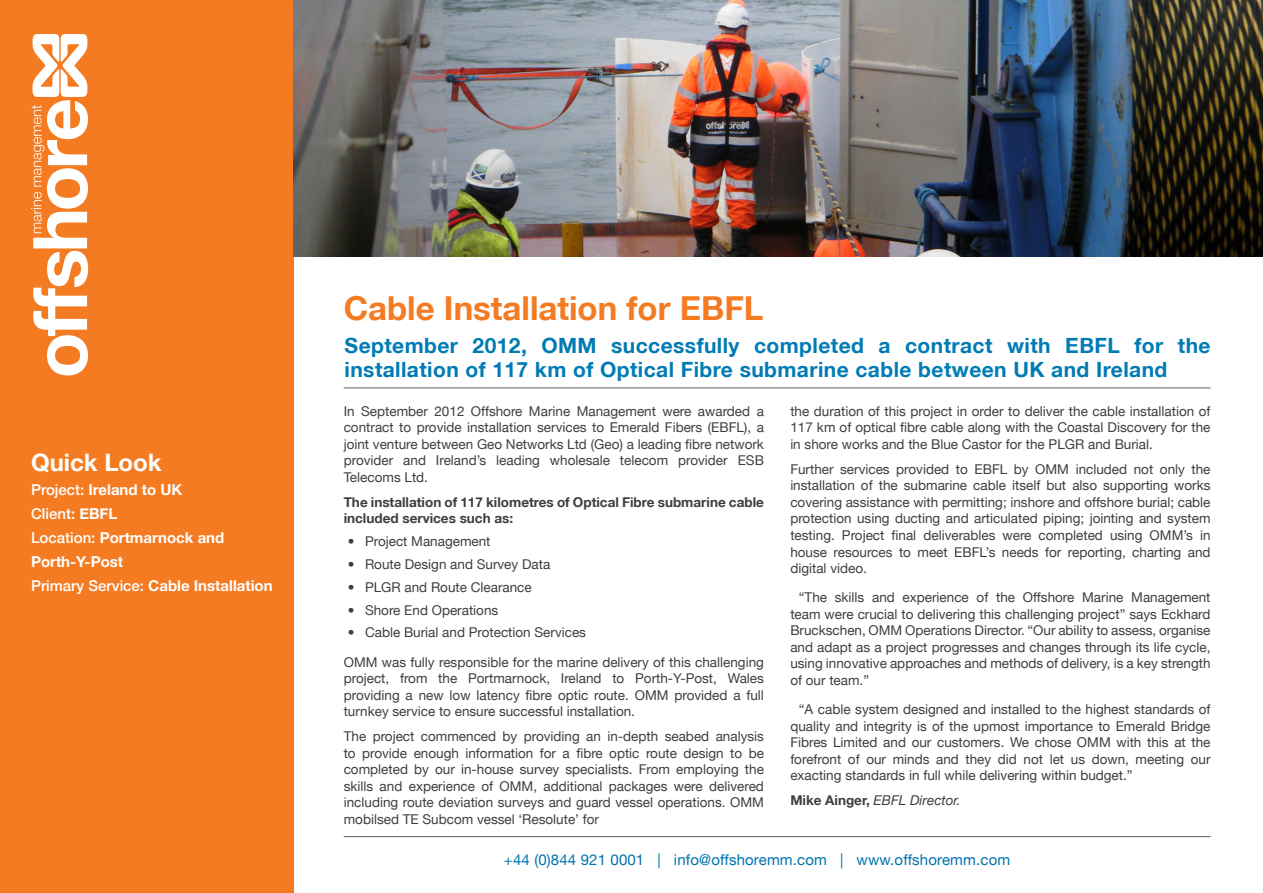
<style>
.page{position:relative;width:1263px;height:893px;background:#fff}
.page>*{position:absolute;margin:0;border:0;box-sizing:border-box;transform-origin:0 0}
.t1{font:700 33px "Helvetica Neue LT";color:#f47b21}
.t2{font:700 24px "Helvetica Neue";color:#fff}
.SUB_H2{font:700 21px/24px "Helvetica Neue LT";letter-spacing:.02em;color:#007bb4}
.t3{font:700 15px "Helvetica Neue";color:#fff}
.t4{font:15px "Helvetica Neue LT";letter-spacing:.01em;color:#0073ae}
.t5{font:500 15px "Helvetica Neue";color:#fff}
.Body{font:13.5px/16.5px "Helvetica Neue LT";color:#3e3e3f;text-align:justify}
.body_speech{font:13.5px/16.5px "Helvetica Neue LT";color:#3e3e3f;text-align:justify}
.Body-2{font:700 13.5px/16.5px "Helvetica Neue LT";color:#3e3e3f}
.Body-3{font:italic 13.5px "Helvetica Neue LT";color:#3e3e3f}
.s1{font-weight:500}
.s2{font-weight:700}
.s3{font-weight:700;font-style:normal}
</style>
<div class="page">
<div style="left:0;top:0;width:293px;height:893px;background:#f47b21"></div>
<svg style="left:31px;top:34px;width:57px;height:341px"></svg>
<hr style="left:344px;top:387px;width:866px;height:1px;background:#6c6d70">
<hr style="left:344px;top:836px;width:866px;height:1px;background:#6c6d70">
<img style="left:293px;top:0;width:970px;height:257px">
<p class="t2" style="left:31px;top:444px;width:132px">Quick Look</p>
<p class="t3" style="left:31px;top:478px;width:153px"><span class="s1">Project:</span> Ireland to UK</p>
<p class="t5" style="left:31px;top:502px;width:88px">Client: <span class="s2">EBFL</span></p>
<p class="t3" style="left:31px;top:526px;width:195px"><span class="s1">Location:</span> Portmarnock and</p>
<p class="t3" style="left:31px;top:550px;width:94px">Porth-Y-Post</p>
<p class="t3" style="left:31px;top:574px;width:243px"><span class="s1">Primary Service:</span> Cable Installation</p>
<h1 class="t1" style="left:344px;top:288px;width:421px">Cable Installation for EBFL</h1>
<p class="SUB_H2" style="left:345px;top:333px;width:867px">September 2012, OMM successfully completed a contract with EBFL for the installation of 117 km of Optical Fibre submarine cable between UK and Ireland</p>
<p class="Body" style="left:790px;top:403px;width:422px">the duration of this project in order to deliver the cable installation of 117 km of optical fibre cable along with the Coastal Discovery for the in shore works and the Blue Castor for the PLGR and Burial.</p>
<p class="Body" style="left:790px;top:461px;width:422px">Further services provided to EBFL by OMM included not only the installation of the submarine cable itself but also supporting works covering assistance with permitting; inshore and offshore burial; cable protection using ducting and articulated piping; jointing and system testing. Project final deliverables were completed using OMM’s in house resources to meet EBFL’s needs for reporting, charting and digital video.</p>
<p class="body_speech" style="left:790px;top:589px;width:422px;text-indent:9px">“The skills and experience of the Offshore Marine Management team were crucial to delivering this challenging project” says Eckhard Bruckschen, OMM Operations Director. “Our ability to assess, organise and adapt as a project progresses and changes through its life cycle, using innovative approaches and methods of delivery, is a key strength of our team.”</p>
<p class="body_speech" style="left:790px;top:701px;width:422px;text-indent:9px">“A cable system designed and installed to the highest standards of quality and integrity is of the upmost importance to Emerald Bridge Fibres Limited and our customers. We chose OMM with this at the forefront of our minds and they did not let us down, meeting our exacting standards in full while delivering within budget.”</p>
<p class="Body-3" style="left:790px;top:792px;width:172px"><span class="s3">Mike Ainger,</span> EBFL Director.</p>
<p class="Body" style="left:344px;top:403px;width:422px">In September 2012 Offshore Marine Management were awarded a contract to provide installation services to Emerald Fibers (EBFL), a joint venture between Geo Networks Ltd (Geo) a leading fibre network provider and Ireland’s leading wholesale telecom provider ESB Telecoms Ltd.</p>
<p class="Body-2" style="left:344px;top:494px;width:422px">The installation of 117 kilometres of Optical Fibre submarine cable included services such as:</p>
<p class="Body" style="left:348px;top:533px;width:144px">• Project Management</p>
<p class="Body" style="left:348px;top:556px;width:204px">• Route Design and Survey Data</p>
<p class="Body" style="left:348px;top:578px;width:185px">• PLGR and Route Clearance</p>
<p class="Body" style="left:348px;top:601px;width:152px">• Shore End Operations</p>
<p class="Body" style="left:348px;top:624px;width:240px">• Cable Burial and Protection Services</p>
<p class="Body" style="left:344px;top:653px;width:422px">OMM was fully responsible for the marine delivery of this challenging project, from the Portmarnock, Ireland to Porth-Y-Post, Wales providing a new low latency fibre optic route. OMM provided a full turnkey service to ensure successful installation.</p>
<p class="Body" style="left:344px;top:728px;width:422px">The project commenced by providing an in-depth seabed analysis to provide enough information for a fibre optic route design to be completed by our in-house survey specialists. From employing the skills and experience of OMM, additional packages were delivered including route deviation surveys and guard vessel operations. OMM mobilsed TE Subcom vessel ‘Resolute’ for</p>
<p class="t4" style="left:504px;top:851px;width:508px">+44 (0)844 921 0001 | info@offshoremm.com | www.offshoremm.com</p>
</div>
